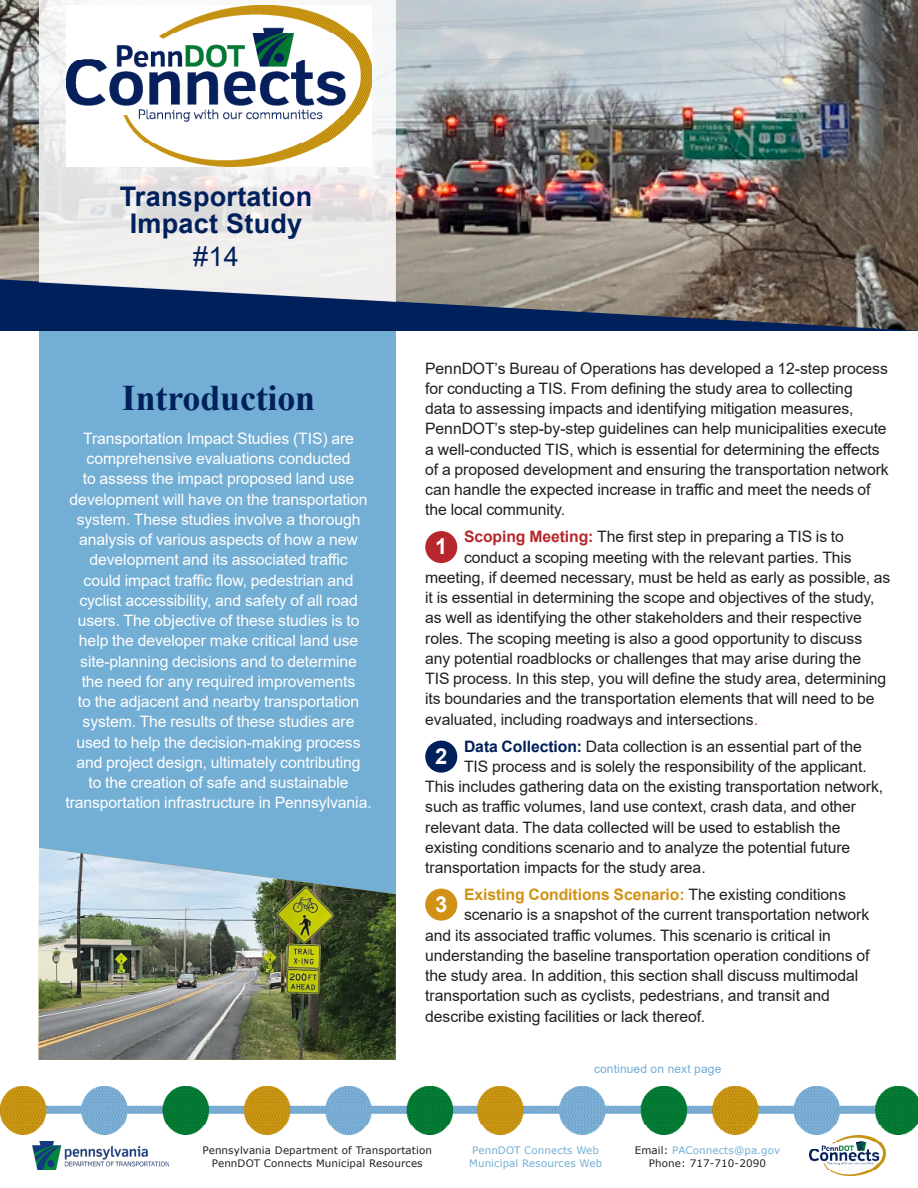
<style>
.page{position:relative;width:918px;height:1188px;background:#fff}
.page>*{position:absolute;margin:0;border:0;box-sizing:border-box;transform-origin:0 0}
.t1{font:700 36px "Times New Roman";letter-spacing:-.005em;color:#00205b}
.t2{font:700 27px/27px "Arial";letter-spacing:.01em;color:#00205b;text-align:center}
.t3{font:27px "Arial";color:#00205b}
.t4{font:700 22.05px "Arial";color:#fff}
.t5{font:15.75px/20.2px "Arial";letter-spacing:-.005em;color:#231f20}
.t6{font:15.75px/20.2px "Arial";letter-spacing:-.005em;color:#fff;text-align:center}
.t7{font:700 15.75px "Arial";letter-spacing:-.005em;color:#d09114}
.t8{font:12px "Arial";letter-spacing:.01em;color:#73aed4}
.t9{font:10.35px "Verdana";letter-spacing:.01em;color:#231f20}
.t10{font:10.35px "Verdana";letter-spacing:.01em;color:#73aed4}
.s1{font-weight:700;color:#b6282d}
.s2{color:#b6282d}
.s3{font-weight:700;color:#00205b}
.s4{color:#00205b}
.s5{font-weight:400;color:#231f20}
.s6{color:#231f20}
</style>
<div class="page">
<img style="left:0;top:0;width:918px;height:331px">
<div style="left:39px;top:330px;width:357px;height:730px;background:#73aed4"></div>
<svg style="left:39px;top:0;width:357px;height:302px;fill:#f0eeed"></svg>
<img style="left:66px;top:6px;width:306px;height:160px">
<img style="left:32px;top:1142px;width:137px;height:28px">
<img style="left:809px;top:1136px;width:77px;height:40px">
<img style="left:39px;top:848px;width:357px;height:212px">
<img style="left:0;top:1086px;width:918px;height:48px">
<div style="left:425px;top:531px;width:32px;height:32px;background:#b6282d;border-radius:50%"></div>
<div style="left:425px;top:741px;width:32px;height:32px;background:#00205b;border-radius:50%"></div>
<div style="left:425px;top:889px;width:32px;height:32px;background:#d09114;border-radius:50%"></div>
<p class="t2" style="left:120px;top:183px;width:194px">Transportation<br>Impact Study</p>
<p class="t3" style="left:193px;top:238px;width:47px">#14</p>
<p class="t1" style="left:122px;top:372px;width:195px">Introduction</p>
<p class="t6" style="left:65px;top:428px;width:308px">Transportation Impact Studies (TIS) are comprehensive evaluations conducted<br>to assess the impact proposed land use development will have on the transportation system. These studies involve a thorough analysis of various aspects of how a new development and its associated traffic<br>could impact traffic flow, pedestrian and cyclist accessibility, and safety of all road users. The objective of these studies is to help the developer make critical land use site-planning decisions and to determine<br>the need for any required improvements<br>to the adjacent and nearby transportation system. The results of these studies are used to help the decision-making process and project design, ultimately contributing<br>to the creation of safe and sustainable transportation infrastructure in Pennsylvania.</p>
<p class="t5" style="left:425px;top:358px;width:465px">PennDOT’s Bureau of Operations has developed a 12-step process for conducting a TIS. From defining the study area to collecting<br>data to assessing impacts and identifying mitigation measures, PennDOT’s step-by-step guidelines can help municipalities execute a well-conducted TIS, which is essential for determining the effects of a proposed development and ensuring the transportation network can handle the expected increase in traffic and meet the needs of the local community.</p>
<p class="t5" style="left:464px;top:527px;width:381px"><span class="s1">Scoping Meeting:</span> The first step in preparing a TIS is to</p>
<p class="t5" style="left:464px;top:547px;width:389px">conduct a scoping meeting with the relevant parties. This</p>
<p class="t5" style="left:425px;top:567px;width:467px">meeting, if deemed necessary, must be held as early as possible, as</p>
<p class="t5" style="left:425px;top:587px;width:451px">it is essential in determining the scope and objectives of the study,</p>
<p class="t5" style="left:425px;top:608px;width:438px">as well as identifying the other stakeholders and their respective</p>
<p class="t5" style="left:425px;top:628px;width:439px">roles. The scoping meeting is also a good opportunity to discuss</p>
<p class="t5" style="left:425px;top:648px;width:438px">any potential roadblocks or challenges that may arise during the</p>
<p class="t5" style="left:425px;top:668px;width:462px">TIS process. In this step, you will define the study area, determining</p>
<p class="t5" style="left:425px;top:689px;width:451px">its boundaries and the transportation elements that will need to be</p>
<p class="t5" style="left:425px;top:709px;width:334px">evaluated, including roadways and intersections<span class="s2">.</span></p>
<p class="t5" style="left:464px;top:736px;width:399px"><span class="s3">Data Collection:</span> Data collection is an essential part of the</p>
<p class="t5" style="left:464px;top:756px;width:404px">TIS process and is solely the responsibility of the applicant.</p>
<p class="t5" style="left:425px;top:776px;width:459px">This includes gathering data on the existing transportation network,</p>
<p class="t5" style="left:425px;top:797px;width:432px">such as traffic volumes, land use context, crash data, and other</p>
<p class="t5" style="left:425px;top:817px;width:417px">relevant data. The data collected will be used to establish the</p>
<p class="t5" style="left:425px;top:837px;width:427px">existing conditions scenario and to analyze the potential future</p>
<p class="t5" style="left:425px;top:857px;width:282px">transportation impacts for the study area<span class="s4">.</span></p>
<p class="t7" style="left:464px;top:884px;width:383px">Existing Conditions Scenario: <span class="s5">The existing conditions</span></p>
<p class="t5" style="left:464px;top:905px;width:407px">scenario is a snapshot of the current transportation network</p>
<p class="t5" style="left:425px;top:925px;width:407px">and its associated traffic volumes. This scenario is critical in</p>
<p class="t5" style="left:425px;top:945px;width:446px">understanding the baseline transportation operation conditions of</p>
<p class="t5" style="left:425px;top:965px;width:435px">the study area. In addition, this section shall discuss multimodal</p>
<p class="t5" style="left:425px;top:986px;width:406px">transportation such as cyclists, pedestrians, and transit and</p>
<p class="t5" style="left:425px;top:1006px;width:282px">describe existing facilities or lack thereof.</p>
<p class="t4" style="left:435px;top:531px;width:14px">1</p>
<p class="t4" style="left:435px;top:741px;width:14px">2</p>
<p class="t4" style="left:435px;top:889px;width:14px">3</p>
<p class="t8" style="left:594px;top:1061px;width:129px">continued on next page</p>
<p class="t9" style="left:203px;top:1143px;width:231px">Pennsylvania Department of Transportation</p>
<p class="t9" style="left:212px;top:1156px;width:212px">PennDOT Connects Municipal Resources</p>
<p class="t10" style="left:472px;top:1143px;width:128px">PennDOT Connects Web</p>
<p class="t10" style="left:469px;top:1156px;width:134px">Municipal Resources Web</p>
<p class="t10" style="left:635px;top:1143px;width:147px"><span class="s6">Email:</span> PAConnects@pa.gov</p>
<p class="t9" style="left:649px;top:1156px;width:119px">Phone: 717-710-2090</p>
</div>
